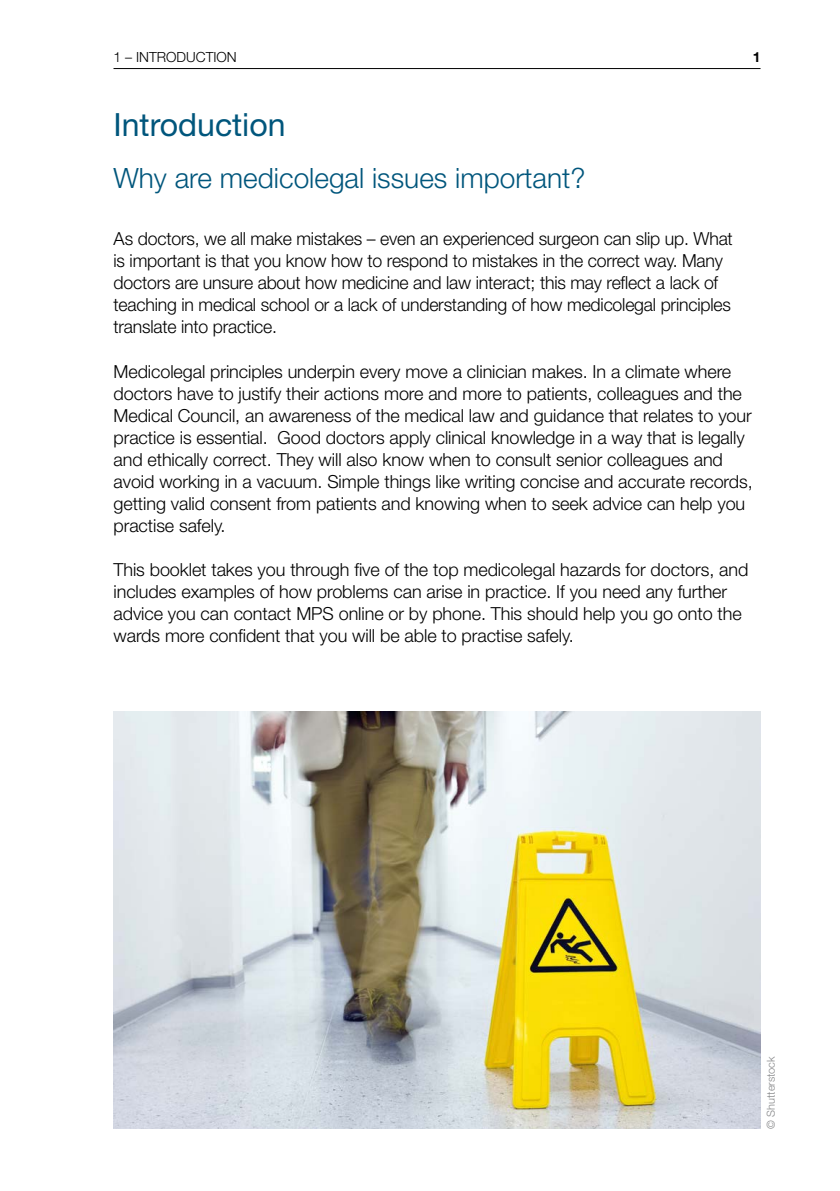
<style>
.page{position:relative;width:840px;height:1191px;background:#fff}
.page>*{position:absolute;margin:0;border:0;box-sizing:border-box;transform-origin:0 0}
.t1{font:32px "Helvetica Neue LT Std";color:#00567c}
.t2{font:300 28px "Helvetica Neue LT Std";color:#00567c}
.t3{font:300 18px/22px "Helvetica Neue LT Std";letter-spacing:-.005em;color:#000}
.t4{font:300 14px "Helvetica Neue LT Std";color:#000}
.t5{font:700 14px "Helvetica Neue LT Std";color:#000}
.t6{font:300 11px "Helvetica Neue LT Std";color:#87888a}
</style>
<div class="page">
<hr style="left:113px;top:68px;width:647px;height:1px;background:#000">
<img style="left:113px;top:711px;width:647px;height:417px">
<p class="t4" style="left:113px;top:49px;width:125px">1 – INTRODUCTION</p>
<p class="t5" style="left:752px;top:49px;width:9px">1</p>
<h1 class="t1" style="left:113px;top:106px;width:173px">Introduction</h1>
<h2 class="t2" style="left:113px;top:161px;width:473px">Why are medicolegal issues important?</h2>
<p class="t3" style="left:113px;top:228px;width:620px">As doctors, we all make mistakes – even an experienced surgeon can slip up. What is important is that you know how to respond to mistakes in the correct way. Many doctors are unsure about how medicine and law interact; this may reflect a lack of teaching in medical school or a lack of understanding of how medicolegal principles translate into practice.</p>
<p class="t3" style="left:113px;top:360px;width:640px">Medicolegal principles underpin every move a clinician makes. In a climate where doctors have to justify their actions more and more to patients, colleagues and the Medical Council, an awareness of the medical law and guidance that relates to your practice is essential. Good doctors apply clinical knowledge in a way that is legally and ethically correct. They will also know when to consult senior colleagues and avoid working in a vacuum. Simple things like writing concise and accurate records, getting valid consent from patients and knowing when to seek advice can help you practise safely.</p>
<p class="t3" style="left:113px;top:558px;width:636px">This booklet takes you through five of the top medicolegal hazards for doctors, and includes examples of how problems can arise in practice. If you need any further advice you can contact MPS online or by phone. This should help you go onto the wards more confident that you will be able to practise safely.</p>
<p class="t6" style="left:763px;top:1128px;width:74px;rotate:-90deg">© Shutterstock</p>
</div>
